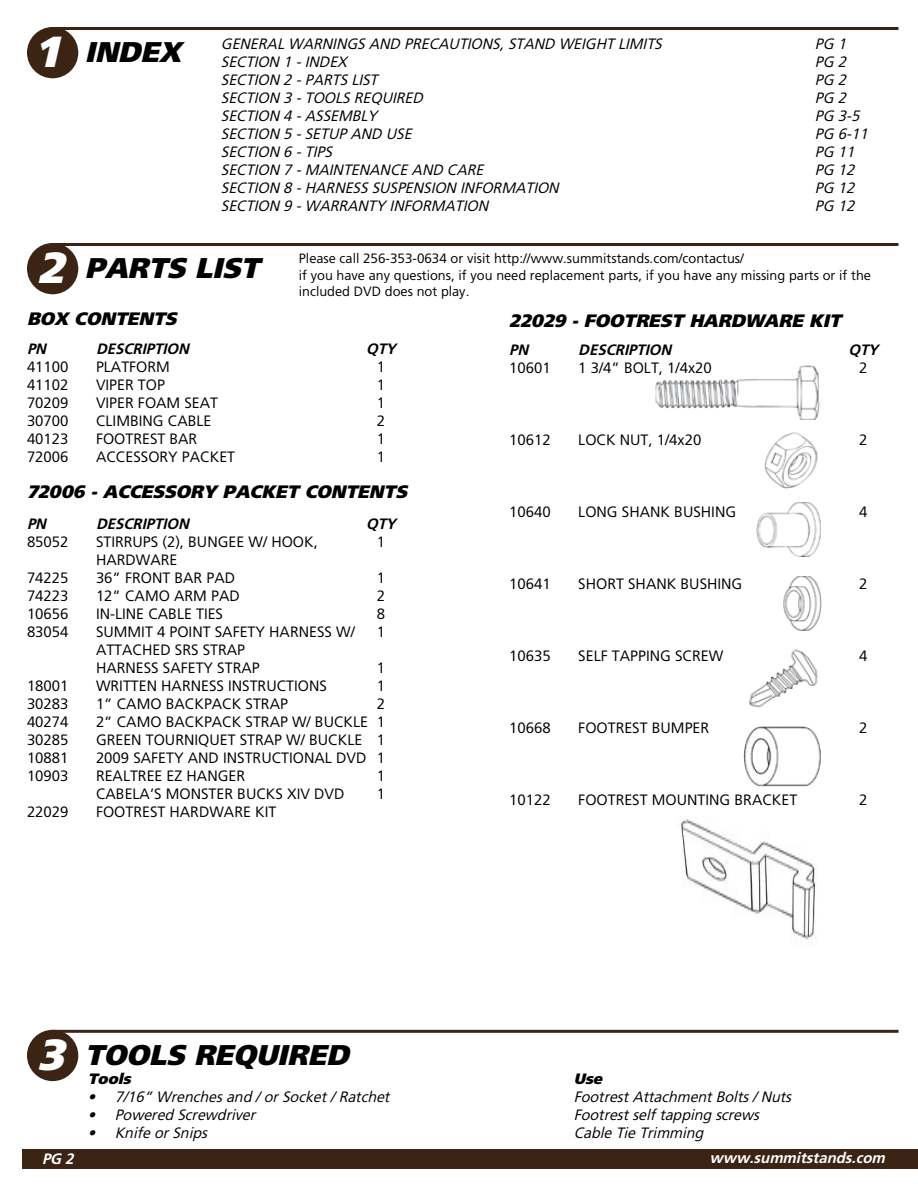
<style>
.page{position:relative;width:918px;height:1188px;background:#fff}
.page>*{position:absolute;margin:0;border:0;box-sizing:border-box;transform-origin:0 0}
.t1{font:italic 900 28.5px "Weissach";color:#000}
.t2{font:italic 900 18px "Weissach";color:#000}
.t3{font:15px/18px "Weissach";color:#000}
.t4{font:italic 15px/18px "Weissach";color:#000;text-align:justify}
.t5{font:italic 700 15px "Weissach";color:#000}
.t6{font:italic 700 15px "Weissach";color:#fff}
.t7{font:italic 900 15px "Weissach";color:#000}
.t8{font:13.5px/16.2px "Weissach";color:#000}
.s1{font-size:43.5px;color:#fff}
</style>
<div class="page">
<div style="left:27px;top:27px;width:51px;height:51px;background:#3c2415;border-radius:50%"></div>
<hr style="left:53px;top:27px;width:846px;height:3px;background:#3c2415">
<div style="left:22px;top:1149px;width:896px;height:19px;background:#3c2415"></div>
<div style="left:27px;top:243px;width:51px;height:51px;background:#3c2415;border-radius:50%"></div>
<hr style="left:53px;top:243px;width:846px;height:3px;background:#3c2415">
<div style="left:27px;top:1030px;width:51px;height:51px;background:#3c2415;border-radius:50%"></div>
<hr style="left:53px;top:1030px;width:846px;height:3px;background:#3c2415">
<img style="left:655px;top:366px;width:166px;height:53px">
<img style="left:764px;top:432px;width:54px;height:57px">
<img style="left:783px;top:576px;width:39px;height:54px">
<img style="left:756px;top:502px;width:65px;height:54px">
<img style="left:749px;top:649px;width:69px;height:59px">
<img style="left:681px;top:819px;width:136px;height:123px">
<img style="left:743px;top:726px;width:78px;height:61px">
<h1 class="t1" style="left:34px;top:35px;width:148px"><span class="s1">1</span> INDEX</h1>
<p class="t4" style="left:221px;top:35px;width:442px">GENERAL WARNINGS AND PRECAUTIONS, STAND WEIGHT LIMITS</p>
<p class="t4" style="left:815px;top:35px;width:33px">PG 1</p>
<p class="t4" style="left:221px;top:53px;width:127px">SECTION 1 - INDEX</p>
<p class="t4" style="left:815px;top:53px;width:33px">PG 2</p>
<p class="t4" style="left:221px;top:71px;width:158px">SECTION 2 - PARTS LIST</p>
<p class="t4" style="left:815px;top:71px;width:33px">PG 2</p>
<p class="t4" style="left:221px;top:89px;width:203px">SECTION 3 - TOOLS REQUIRED</p>
<p class="t4" style="left:815px;top:89px;width:33px">PG 2</p>
<p class="t4" style="left:221px;top:107px;width:158px">SECTION 4 - ASSEMBLY</p>
<p class="t4" style="left:815px;top:107px;width:46px">PG 3-5</p>
<p class="t4" style="left:221px;top:125px;width:192px">SECTION 5 - SETUP AND USE</p>
<p class="t4" style="left:815px;top:125px;width:54px">PG 6-11</p>
<p class="t4" style="left:221px;top:143px;width:112px">SECTION 6 - TIPS</p>
<p class="t4" style="left:815px;top:143px;width:41px">PG 11</p>
<p class="t4" style="left:221px;top:161px;width:264px">SECTION 7 - MAINTENANCE AND CARE</p>
<p class="t4" style="left:815px;top:161px;width:41px">PG 12</p>
<p class="t4" style="left:221px;top:179px;width:339px">SECTION 8 - HARNESS SUSPENSION INFORMATION</p>
<p class="t4" style="left:815px;top:179px;width:41px">PG 12</p>
<p class="t4" style="left:221px;top:197px;width:269px">SECTION 9 - WARRANTY INFORMATION</p>
<p class="t4" style="left:815px;top:197px;width:41px">PG 12</p>
<h1 class="t1" style="left:37px;top:251px;width:223px"><span class="s1">2</span> PARTS LIST</h1>
<p class="t2" style="left:27px;top:308px;width:151px">BOX CONTENTS</p>
<p class="t5" style="left:27px;top:340px;width:21px">PN</p>
<p class="t5" style="left:96px;top:340px;width:95px">DESCRIPTION</p>
<p class="t5" style="left:366px;top:340px;width:31px">QTY</p>
<p class="t3" style="left:27px;top:358px;width:43px">41100</p>
<p class="t3" style="left:96px;top:358px;width:75px">PLATFORM</p>
<p class="t3" style="left:377px;top:358px;width:10px">1</p>
<p class="t3" style="left:27px;top:376px;width:43px">41102</p>
<p class="t3" style="left:96px;top:376px;width:70px">VIPER TOP</p>
<p class="t3" style="left:377px;top:376px;width:10px">1</p>
<p class="t3" style="left:27px;top:394px;width:43px">70209</p>
<p class="t3" style="left:96px;top:394px;width:124px">VIPER FOAM SEAT</p>
<p class="t3" style="left:377px;top:394px;width:10px">1</p>
<p class="t3" style="left:27px;top:412px;width:43px">30700</p>
<p class="t3" style="left:96px;top:412px;width:117px">CLIMBING CABLE</p>
<p class="t3" style="left:377px;top:412px;width:10px">2</p>
<p class="t3" style="left:27px;top:430px;width:43px">40123</p>
<p class="t3" style="left:96px;top:430px;width:103px">FOOTREST BAR</p>
<p class="t3" style="left:377px;top:430px;width:10px">1</p>
<p class="t3" style="left:27px;top:448px;width:43px">72006</p>
<p class="t3" style="left:96px;top:448px;width:141px">ACCESSORY PACKET</p>
<p class="t3" style="left:377px;top:448px;width:10px">1</p>
<p class="t2" style="left:27px;top:481px;width:381px">72006 - ACCESSORY PACKET CONTENTS</p>
<p class="t5" style="left:27px;top:515px;width:21px">PN</p>
<p class="t5" style="left:96px;top:515px;width:95px">DESCRIPTION</p>
<p class="t5" style="left:366px;top:515px;width:31px">QTY</p>
<p class="t3" style="left:27px;top:533px;width:43px">85052</p>
<p class="t3" style="left:96px;top:533px;width:223px">STIRRUPS (2), BUNGEE W/ HOOK,</p>
<p class="t3" style="left:377px;top:533px;width:10px">1</p>
<p class="t3" style="left:96px;top:551px;width:83px">HARDWARE</p>
<p class="t3" style="left:27px;top:569px;width:43px">74225</p>
<p class="t3" style="left:96px;top:569px;width:141px">36” FRONT BAR PAD</p>
<p class="t3" style="left:377px;top:569px;width:10px">1</p>
<p class="t3" style="left:27px;top:587px;width:43px">74223</p>
<p class="t3" style="left:96px;top:587px;width:145px">12” CAMO ARM PAD</p>
<p class="t3" style="left:377px;top:587px;width:10px">2</p>
<p class="t3" style="left:27px;top:605px;width:43px">10656</p>
<p class="t3" style="left:96px;top:605px;width:129px">IN-LINE CABLE TIES</p>
<p class="t3" style="left:377px;top:605px;width:10px">8</p>
<p class="t3" style="left:27px;top:623px;width:43px">83054</p>
<p class="t3" style="left:96px;top:623px;width:260px">SUMMIT 4 POINT SAFETY HARNESS W/</p>
<p class="t3" style="left:377px;top:623px;width:10px">1</p>
<p class="t3" style="left:96px;top:641px;width:165px">ATTACHED SRS STRAP<br>HARNESS SAFETY STRAP</p>
<p class="t8" style="left:299px;top:251px;width:574px">Please call 256-353-0634 or visit http://www.summitstands.com/contactus/<br>if you have any questions, if you need replacement parts, if you have any missing parts or if the included DVD does not play.</p>
<p class="t2" style="left:509px;top:309px;width:333px">22029 - FOOTREST HARDWARE KIT</p>
<p class="t5" style="left:509px;top:341px;width:21px">PN</p>
<p class="t5" style="left:578px;top:341px;width:95px">DESCRIPTION</p>
<p class="t5" style="left:848px;top:341px;width:31px">QTY</p>
<p class="t3" style="left:509px;top:359px;width:43px">10601</p>
<p class="t3" style="left:578px;top:359px;width:135px">1 3/4” BOLT, 1/4x20</p>
<p class="t3" style="left:859px;top:359px;width:10px">2</p>
<p class="t3" style="left:509px;top:431px;width:43px">10612</p>
<p class="t3" style="left:578px;top:431px;width:124px">LOCK NUT, 1/4x20</p>
<p class="t3" style="left:859px;top:431px;width:10px">2</p>
<p class="t3" style="left:509px;top:503px;width:43px">10640</p>
<p class="t3" style="left:578px;top:503px;width:159px">LONG SHANK BUSHING</p>
<p class="t3" style="left:859px;top:503px;width:10px">4</p>
<p class="t3" style="left:509px;top:575px;width:43px">10641</p>
<p class="t3" style="left:578px;top:575px;width:166px">SHORT SHANK BUSHING</p>
<p class="t3" style="left:859px;top:575px;width:10px">2</p>
<p class="t3" style="left:509px;top:647px;width:43px">10635</p>
<p class="t3" style="left:578px;top:647px;width:146px">SELF TAPPING SCREW</p>
<p class="t3" style="left:859px;top:647px;width:10px">4</p>
<p class="t3" style="left:377px;top:659px;width:10px">1</p>
<p class="t3" style="left:27px;top:677px;width:43px">18001</p>
<p class="t3" style="left:96px;top:677px;width:232px">WRITTEN HARNESS INSTRUCTIONS</p>
<p class="t3" style="left:377px;top:677px;width:10px">1</p>
<p class="t3" style="left:27px;top:695px;width:43px">30283</p>
<p class="t3" style="left:96px;top:695px;width:193px">1” CAMO BACKPACK STRAP</p>
<p class="t3" style="left:377px;top:695px;width:10px">2</p>
<p class="t3" style="left:27px;top:713px;width:43px">40274</p>
<p class="t3" style="left:96px;top:713px;width:291px">2” CAMO BACKPACK STRAP W/ BUCKLE 1</p>
<p class="t3" style="left:27px;top:731px;width:43px">30285</p>
<p class="t3" style="left:96px;top:731px;width:291px">GREEN TOURNIQUET STRAP W/ BUCKLE 1</p>
<p class="t3" style="left:27px;top:749px;width:43px">10881</p>
<p class="t3" style="left:96px;top:749px;width:291px">2009 SAFETY AND INSTRUCTIONAL DVD 1</p>
<p class="t3" style="left:27px;top:767px;width:43px">10903</p>
<p class="t3" style="left:96px;top:767px;width:151px">REALTREE EZ HANGER</p>
<p class="t3" style="left:377px;top:767px;width:10px">1</p>
<p class="t3" style="left:96px;top:785px;width:250px">CABELA’S MONSTER BUCKS XIV DVD</p>
<p class="t3" style="left:377px;top:785px;width:10px">1</p>
<p class="t3" style="left:27px;top:803px;width:43px">22029</p>
<p class="t3" style="left:96px;top:803px;width:182px">FOOTREST HARDWARE KIT</p>
<p class="t3" style="left:509px;top:719px;width:43px">10668</p>
<p class="t3" style="left:578px;top:719px;width:132px">FOOTREST BUMPER</p>
<p class="t3" style="left:859px;top:719px;width:10px">2</p>
<p class="t3" style="left:509px;top:791px;width:43px">10122</p>
<p class="t3" style="left:578px;top:791px;width:220px">FOOTREST MOUNTING BRACKET</p>
<p class="t3" style="left:859px;top:791px;width:10px">2</p>
<h1 class="t1" style="left:37px;top:1037px;width:313px"><span class="s1">3</span> TOOLS REQUIRED</h1>
<p class="t7" style="left:88px;top:1069px;width:45px">Tools</p>
<p class="t7" style="left:574px;top:1069px;width:30px">Use</p>
<p class="t4" style="left:115px;top:1087px;width:276px">7/16” Wrenches and / or Socket / Ratchet</p>
<p class="t4" style="left:574px;top:1087px;width:219px">Footrest Attachment Bolts / Nuts</p>
<p class="t4" style="left:115px;top:1105px;width:142px">Powered Screwdriver</p>
<p class="t4" style="left:574px;top:1105px;width:187px">Footrest self tapping screws</p>
<p class="t4" style="left:115px;top:1123px;width:94px">Knife or Snips</p>
<p class="t4" style="left:574px;top:1123px;width:131px">Cable Tie Trimming</p>
<p class="t4" style="left:88px;top:1087px;width:9px">• • •</p>
<p class="t6" style="left:42px;top:1150px;width:33px">PG 2</p>
<p class="t6" style="left:710px;top:1149px;width:177px">www.summitstands.com</p>
</div>
